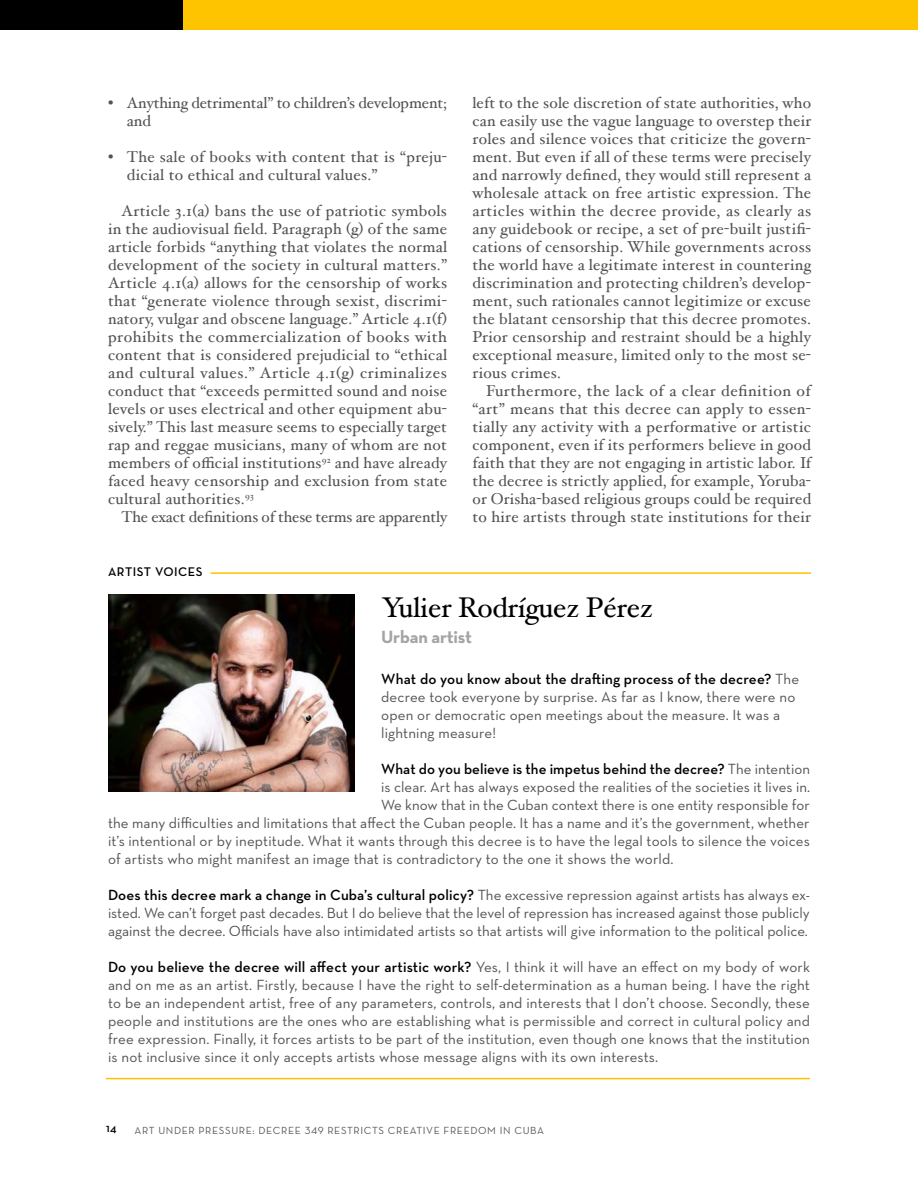
<style>
.page{position:relative;width:918px;height:1188px;background:#fff}
.page>*{position:absolute;margin:0;border:0;box-sizing:border-box;transform-origin:0 0}
.t1{font:28.5px "Hoefler Text";letter-spacing:-.01em;color:#000}
.t2{font:700 18px "Neutraface Text";letter-spacing:-.01em;color:#a3a4a4}
.t3{font:15.75px/18px "Hoefler Text";letter-spacing:.02em;color:#515254;text-align:justify}
.t4{font:15.75px/18px "Hoefler Text";letter-spacing:-.005em;color:#515254}
.t5{font:15px/18px "Neutraface Text";letter-spacing:.01em;color:#515254;text-align:justify}
.t6{font:600 15px "Neutraface Text";letter-spacing:.005em;color:#000}
.t7{font:600 12.75px "Neutraface Text";letter-spacing:.04em;color:#000}
.t8{font:600 12px "Neutraface Text";color:#000}
.t9{font:10.5px "Neutraface Text";letter-spacing:.06em;color:#57585b}
.s1{font-weight:600;color:#000}
.s2{font-weight:400;color:#515254}
</style>
<div class="page">
<div style="left:173px;top:0;width:745px;height:30px;background:#ffc400"></div>
<div style="left:0;top:0;width:183px;height:30px;background:#000"></div>
<hr style="left:106px;top:1078px;width:704px;height:1px;background:#ffc400">
<img style="left:108px;top:594px;width:246px;height:198px">
<hr style="left:211px;top:572px;width:600px;height:2px;background:#ffc400">
<p class="t4" style="left:127px;top:95px;width:322px;text-indent:-19px">• Anything detrimental” to children’s development; and</p>
<p class="t3" style="left:127px;top:149px;width:322px;text-indent:-19px">• The sale of books with content that is “preju&shy;dicial to ethical and cultural values.”</p>
<p class="t3" style="left:108px;top:202px;width:341px;text-indent:14px">Article 3.1(a) bans the use of patriotic symbols in the audiovisual field. Paragraph (g) of the same article forbids “anything that violates the normal development of the society in cultural matters.” Article 4.1(a) allows for the censorship of works that “generate violence through sexist, discrimi&shy;natory, vulgar and obscene language.” Article 4.1(f) prohibits the commercialization of books with content that is considered prejudicial to “ethical and cultural values.” Article 4.1(g) criminalizes conduct that “exceeds permitted sound and noise levels or uses electrical and other equipment abu&shy;sively.” This last measure seems to especially target rap and reggae musicians, many of whom are not members of official institutions<sup>92</sup> and have already faced heavy censorship and exclusion from state cultural authorities.<sup>93</sup></p>
<p class="t4" style="left:122px;top:508px;width:327px">The exact definitions of these terms are apparently</p>
<p class="t7" style="left:108px;top:566px;width:96px">ARTIST VOICES</p>
<p class="t3" style="left:472px;top:94px;width:340px">left to the sole discretion of state authorities, who can easily use the vague language to overstep their roles and silence voices that criticize the govern&shy;ment. But even if all of these terms were precisely and narrowly defined, they would still represent a wholesale attack on free artistic expression. The articles within the decree provide, as clearly as any guidebook or recipe, a set of pre-built justifi&shy;cations of censorship. While governments across the world have a legitimate interest in countering discrimination and protecting children’s develop&shy;ment, such rationales cannot legitimize or excuse the blatant censorship that this decree promotes.<br>Prior censorship and restraint should be a highly exceptional measure, limited only to the most se&shy;rious crimes.</p>
<p class="t3" style="left:472px;top:382px;width:340px;text-indent:14px">Furthermore, the lack of a clear definition of “art” means that this decree can apply to essen&shy;tially any activity with a performative or artistic component, even if its performers believe in good faith that they are not engaging in artistic labor. If the decree is strictly applied, for example, Yoruba&shy;or Orisha-based religious groups could be required to hire artists through state institutions for their</p>
<h1 class="t1" style="left:381px;top:591px;width:273px">Yulier Rodríguez Pérez</h1>
<p class="t2" style="left:381px;top:630px;width:92px">Urban artist</p>
<p class="t5" style="left:381px;top:671px;width:420px;text-align:left"><span class="s1">What do you know about the drafting process of the decree?</span> The decree took everyone by surprise. As far as I know, there were no open or democratic open meetings about the measure. It was a lightning measure!</p>
<p class="t6" style="left:381px;top:763px;width:430px">What do you believe is the impetus behind the decree? <span class="s2">The intention</span></p>
<p class="t5" style="left:381px;top:779px;width:430px">is clear. Art has always exposed the realities of the societies it lives in.</p>
<p class="t5" style="left:381px;top:797px;width:430px">We know that in the Cuban context there is one entity responsible for</p>
<p class="t5" style="left:108px;top:815px;width:703px">the many difficulties and limitations that affect the Cuban people. It has a name and it’s the government, whether</p>
<p class="t5" style="left:108px;top:833px;width:703px">it’s intentional or by ineptitude. What it wants through this decree is to have the legal tools to silence the voices</p>
<p class="t5" style="left:108px;top:851px;width:567px">of artists who might manifest an image that is contradictory to the one it shows the world.</p>
<p class="t5" style="left:108px;top:887px;width:703px"><span class="s1">Does this decree mark a change in Cuba’s cultural policy?</span> The excessive repression against artists has always ex&shy;isted. We can’t forget past decades. But I do believe that the level of repression has increased against those publicly against the decree. Officials have also intimidated artists so that artists will give information to the political police.</p>
<p class="t5" style="left:108px;top:959px;width:704px"><span class="s1">Do you believe the decree will affect your artistic work?</span> Yes, I think it will have an effect on my body of work and on me as an artist. Firstly, because I have the right to self-determination as a human being. I have the right to be an independent artist, free of any parameters, controls, and interests that I don’t choose. Secondly, these people and institutions are the ones who are establishing what is permissible and correct in cultural policy and free expression. Finally, it forces artists to be part of the institution, even though one knows that the institution is not inclusive since it only accepts artists whose message aligns with its own interests.</p>
<p class="t8" style="left:106px;top:1124px;width:12px">14</p>
<p class="t9" style="left:135px;top:1126px;width:411px">ART UNDER PRESSURE: DECREE 349 RESTRICTS CREATIVE FREEDOM IN CUBA</p>
</div>
